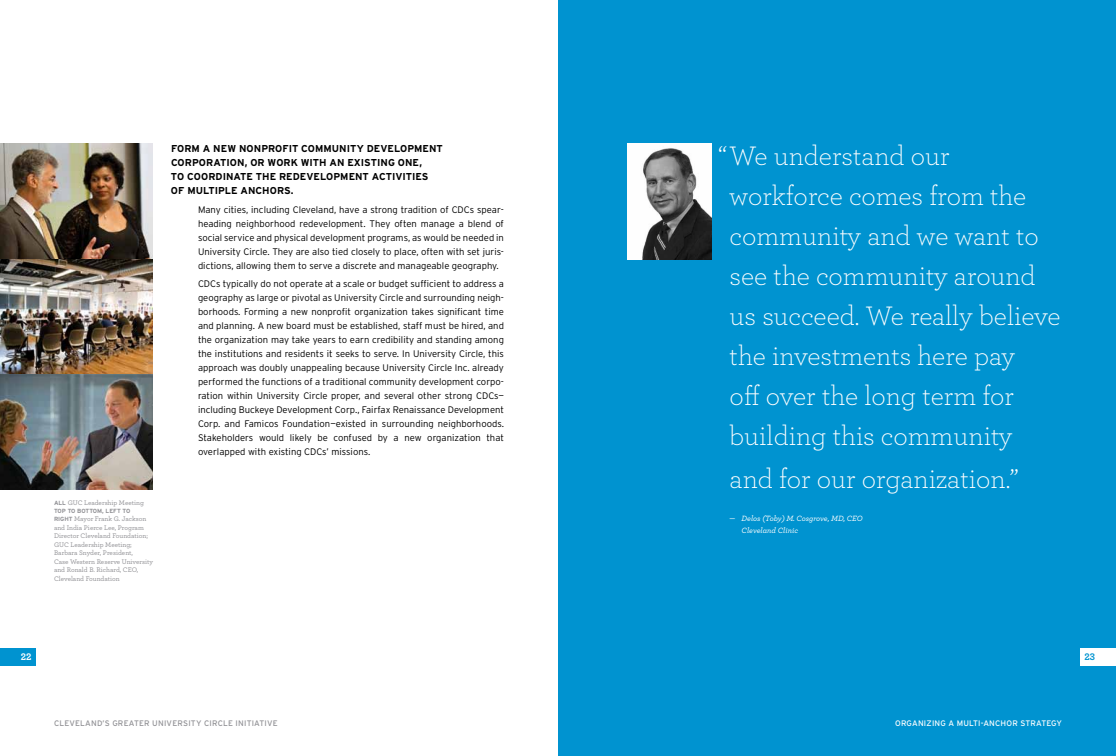
<style>
.page{position:relative;width:1116px;height:756px;background:#fff}
.page>*{position:absolute;margin:0;border:0;box-sizing:border-box;transform-origin:0 0}
.t1{font:300 28px/40px "Archer Pro";color:#fff}
.t2{font:700 10px "Interstate";color:#000}
.t3{font:700 10px "Archer Pro";color:#fff}
.t4{font:700 10px "Archer Pro";color:#0093d0}
.t5{font:300 9.5px/14px "Interstate";color:#000;text-align:justify}
.t6{font:8px "Interstate";letter-spacing:.025em;color:#919195}
.t7{font:italic 500 8px/12px "Archer Pro";letter-spacing:-.005em;color:#fff}
.t8{font:8px "Interstate";letter-spacing:.025em;color:#fff}
.t9{font:500 7px/8.5px "Archer Pro";color:#919195}
.t10{font:700 6px "Interstate";letter-spacing:-.005em;color:#919195}
.s1{font-family:"Interstate";font-weight:700;font-size:6px}
</style>
<div class="page">
<div style="left:0;top:648px;width:36px;height:18px;background:#0093d0"></div>
<div style="left:558px;top:0;width:558px;height:756px;background:#0093d0"></div>
<img style="left:627px;top:144px;width:84px;height:115px">
<img style="left:0;top:144px;width:153px;height:345px">
<div style="left:1080px;top:648px;width:36px;height:18px;background:#fff"></div>
<p class="t9" style="left:54px;top:498px;width:91px"><span class="s1">ALL</span> GUC Leadership Meeting</p>
<p class="t10" style="left:54px;top:507px;width:78px">TOP TO BOTTOM, LEFT TO</p>
<p class="t9" style="left:54px;top:514px;width:101px"><span class="s1">RIGHT</span> Mayor Frank G. Jackson and India Pierce Lee, Program<br>Director Cleveland Foundation;<br>GUC Leadership Meeting;<br>Barbara Snyder, President,<br>Case Western Reserve University and Ronald B. Richard, CEO,<br>Cleveland Foundation</p>
<p class="t2" style="left:171px;top:143px;width:15px">FORM</p>
<p class="t2" style="left:203px;top:143px;width:19px">A NEW</p>
<p class="t2" style="left:239px;top:143px;width:8px">NONPROFIT</p>
<p class="t2" style="left:301px;top:143px;width:8px">COMMUNITY</p>
<p class="t2" style="left:367px;top:143px;width:8px">DEVELOPMENT</p>
<p class="t2" style="left:171px;top:157px;width:8px">CORPORATION</p>
<p class="t2" style="left:245px;top:157px;width:32px">, OR WORK</p>
<p class="t2" style="left:301px;top:157px;width:8px">WITH</p>
<p class="t2" style="left:330px;top:157px;width:38px">AN EXISTING</p>
<p class="t2" style="left:398px;top:157px;width:8px">ONE</p>
<p class="t2" style="left:419px;top:157px;width:4px">,</p>
<p class="t2" style="left:171px;top:171px;width:24px">TO COORDINATE</p>
<p class="t2" style="left:256px;top:171px;width:8px">THE</p>
<p class="t2" style="left:279px;top:171px;width:8px">REDEVELOPMENT</p>
<p class="t2" style="left:372px;top:171px;width:7px">ACTIVITIES</p>
<p class="t2" style="left:171px;top:185px;width:24px">OF MULTIPLE</p>
<p class="t2" style="left:241px;top:185px;width:9px">ANCHORS</p>
<p class="t2" style="left:291px;top:185px;width:4px">.</p>
<p class="t5" style="left:198px;top:202px;width:308px">Many cities, including Cleveland, have a strong tradition of CDCs spear&shy;heading neighborhood redevelopment. They often manage a blend of social service and physical development programs, as would be needed in University Circle. They are also tied closely to place, often with set juris&shy;dictions, allowing them to serve a discrete and manageable geography.</p>
<p class="t5" style="left:198px;top:277px;width:308px">CDCs typically do not operate at a scale or budget sufficient to address a geography as large or pivotal as University Circle and surrounding neigh&shy;borhoods. Forming a new nonprofit organization takes significant time and planning. A new board must be established, staff must be hired, and the organization may take years to earn credibility and standing among the institutions and residents it seeks to serve. In University Circle, this approach was doubly unappealing because University Circle Inc. already performed the functions of a traditional community development corpo&shy;ration within University Circle proper, and several other strong CDCs— including Buckeye Development Corp., Fairfax Renaissance Development Corp. and Famicos Foundation—existed in surrounding neighborhoods.<br>Stakeholders would likely be confused by a new organization that overlapped with existing CDCs’ missions.</p>
<p class="t3" style="left:21px;top:649px;width:12px">22</p>
<p class="t6" style="left:54px;top:719px;width:225px">CLEVELAND’S GREATER UNIVERSITY CIRCLE INITIATIVE</p>
<h1 class="t1" style="left:730px;top:135px;width:333px;text-indent:-11px">“We understand our workforce comes from the community and we want to see the community around us succeed. We really believe the investments here pay<br>off over the long term for building this community</h1>
<h1 class="t1" style="left:730px;top:458px;width:291px">and for our organization.”</h1>
<p class="t7" style="left:742px;top:512px;width:123px;text-indent:-12px">— Delos (Toby) M. Cosgrove, MD, CEO<br>Cleveland Clinic</p>
<p class="t4" style="left:1084px;top:649px;width:12px">23</p>
<p class="t8" style="left:895px;top:719px;width:6px">ORGANI</p>
<p class="t8" style="left:927px;top:719px;width:11px">ZING</p>
<p class="t8" style="left:949px;top:719px;width:20px">A MULTI</p>
<p class="t8" style="left:981px;top:719px;width:51px">-ANCHOR STRATEGY</p>
</div>
